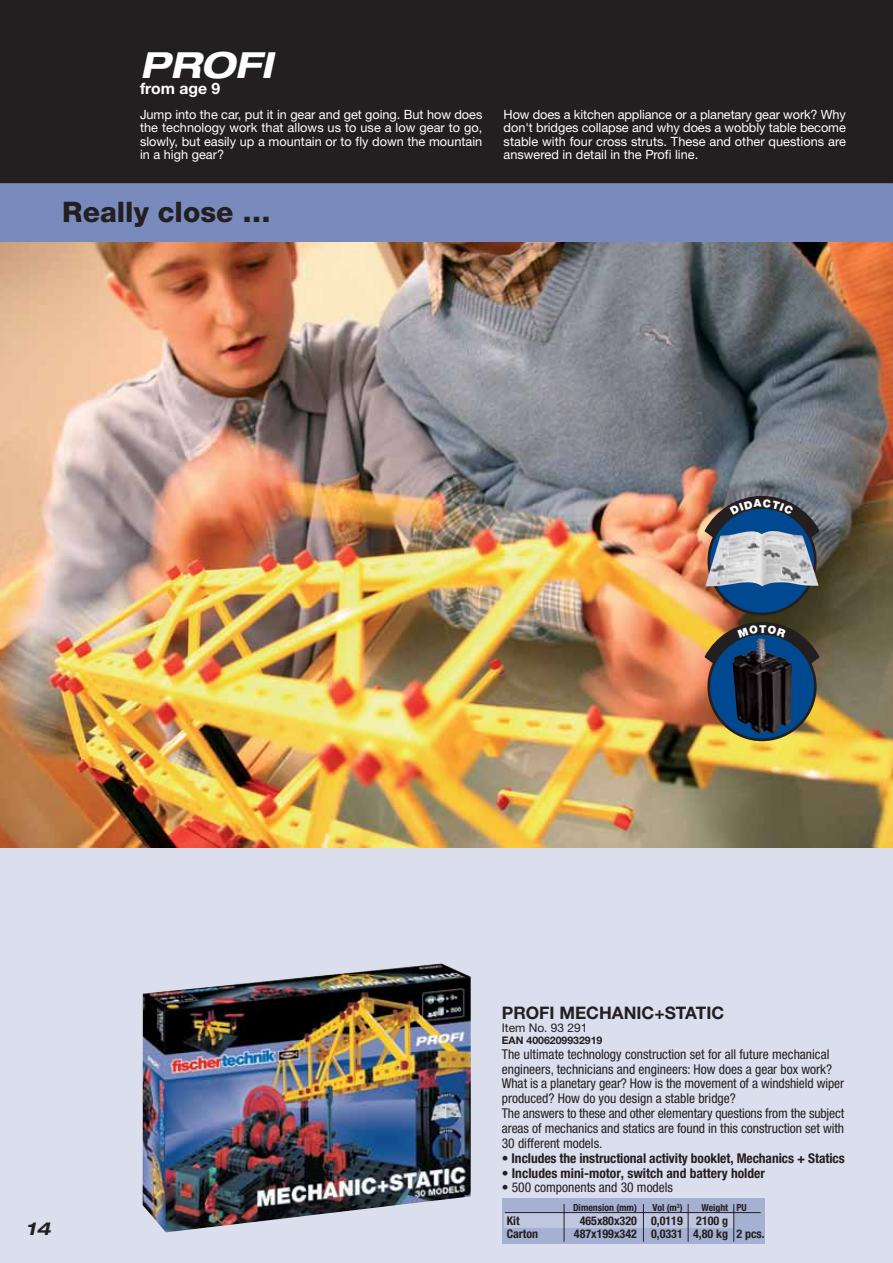
<style>
.page{position:relative;width:893px;height:1263px;background:#fff}
.page>*{position:absolute;margin:0;border:0;box-sizing:border-box;transform-origin:0 0}
.t1{font:italic 700 expanded 36px "Helvetica Neue LT Std";color:#fff}
.t2{font:800 28.35px "Helvetica Neue LT Std";color:#231f20}
.t3{font:italic 700 expanded 18px "Helvetica Neue LT Std";color:#231f20}
.t4{font:700 17.25px "Helvetica Neue LT Std";color:#231f20}
.t5{font:700 15.75px "Helvetica Neue LT Std";color:#fff}
.t6{font:condensed 13.5px/14.9px "Helvetica Neue LT Std";color:#231f20}
.t7{font:700 condensed 13.5px "Helvetica Neue LT Std";letter-spacing:-.005em;color:#231f20}
.t8{font:12.75px/13.5px "Helvetica Neue LT Std";color:#fff;text-align:justify}
.t9{font:700 condensed 12px "Helvetica Neue LT Std";color:#231f20}
.t10{font:12px "Helvetica Neue LT Std";color:#231f20}
.t11{font:700 10.5px "Helvetica Neue LT Std";color:#231f20}
.t12{font:700 condensed 9.75px "Helvetica Neue LT Std";color:#231f20}
</style>
<div class="page">
<div style="left:0;top:211px;width:893px;height:1052px;background:#dbdeed"></div>
<img style="left:0;top:241px;width:893px;height:606px">
<div style="left:0;top:183px;width:893px;height:58px;background:#798bbc"></div>
<svg style="left:709px;top:633px;width:106px;height:107px"></svg>
<img style="left:732px;top:701px;width:60px;height:33px">
<div style="left:707px;top:506px;width:109px;height:109px;background:#004990;border:3px solid #231f20;border-radius:50%"></div>
<img style="left:705px;top:575px;width:113px;height:11px">
<div style="left:502px;top:1199px;width:262px;height:45px;background:#a6b0d3"></div>
<div style="left:504px;top:1212px;width:230px;height:16px;background:#bfc6e0"></div>
<hr style="left:563px;top:1204px;width:1px;height:37px;background:#231f20">
<hr style="left:643px;top:1204px;width:1px;height:37px;background:#231f20">
<hr style="left:687px;top:1204px;width:1px;height:37px;background:#231f20">
<hr style="left:733px;top:1204px;width:1px;height:37px;background:#231f20">
<hr style="left:504px;top:1212px;width:256px;height:1px;background:#231f20">
<img style="left:143px;top:963px;width:328px;height:269px">
<div style="left:0;top:0;width:893px;height:183px;background:#231f20"></div>
<svg style="left:703px;top:621px;width:117px;height:80px;background:#2f3c49"></svg>
<svg style="left:703px;top:495px;width:117px;height:80px"></svg>
<h1 class="t1" style="left:140px;top:44px;width:134px">PROFI</h1>
<p class="t5" style="left:140px;top:83px;width:82px">from age 9</p>
<p class="t8" style="left:140px;top:109px;width:344px">Jump into the car, put it in gear and get going. But how does the technology work that allows us to use a low gear to go, slowly, but easily up a mountain or to fly down the mountain in a high gear?</p>
<p class="t8" style="left:503px;top:109px;width:344px">How does a kitchen appliance or a planetary gear work? Why don't bridges collapse and why does a wobbly table become stable with four cross struts. These and other questions are answered in detail in the Profi line.</p>
<h2 class="t2" style="left:62px;top:202px;width:210px">Really close …</h2>
<h3 class="t3" style="left:26px;top:1218px;width:26px">14</h3>
<p class="t4" style="left:502px;top:1006px;width:224px">PROFI MECHANIC+STATIC</p>
<p class="t10" style="left:502px;top:1023px;width:87px">Item No. 93 291</p>
<p class="t11" style="left:502px;top:1036px;width:102px">EAN 4006209932919</p>
<p class="t6" style="left:502px;top:1048px;width:344px">The ultimate technology construction set for all future mechanical engineers, technicians and engineers: How does a gear box work?<br>What is a planetary gear? How is the movement of a windshield wiper produced? How do you design a stable bridge?<br>The answers to these and other elementary questions from the subject areas of mechanics and statics are found in this construction set with 30 different models.</p>
<p class="t7" style="left:502px;top:1153px;width:344px">• Includes the instructional activity booklet, Mechanics + Statics</p>
<p class="t7" style="left:502px;top:1168px;width:265px">• Includes mini-motor, switch and battery holder</p>
<p class="t6" style="left:502px;top:1181px;width:173px">• 500 components and 30 models</p>
<p class="t12" style="left:573px;top:1204px;width:65px">Dimension (mm)</p>
<p class="t12" style="left:652px;top:1204px;width:32px">Vol (m<sup>3</sup>)</p>
<p class="t12" style="left:701px;top:1204px;width:47px">Weight PU</p>
<p class="t9" style="left:507px;top:1216px;width:14px">Kit</p>
<p class="t9" style="left:580px;top:1216px;width:150px">465x80x320 0,0119 2100 g</p>
<p class="t9" style="left:507px;top:1229px;width:33px">Carton</p>
<p class="t9" style="left:574px;top:1229px;width:192px">487x199x342 0,0331 4,80 kg 2 pcs.</p>
</div>
